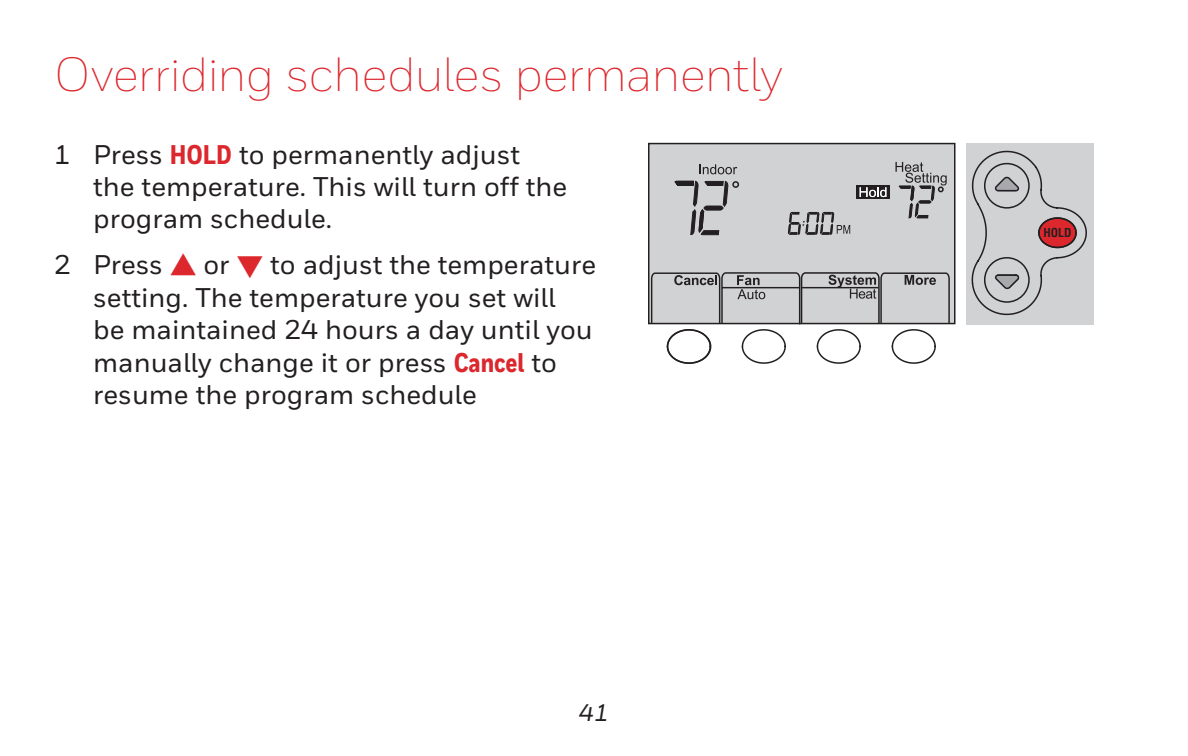
<style>
.page{position:relative;width:1188px;height:756px;background:#fff}
.page>*{position:absolute;margin:0;border:0;box-sizing:border-box;transform-origin:0 0}
.t1{font:300 48px "Honeywell Sans";letter-spacing:-.015em;color:#dc272d}
.t2{font:500 27px/32.4px "Honeywell Sans";color:#231f20}
.t3{font:italic 500 24px "Honeywell Sans";color:#231f20}
.t4{font:700 condensed 12px "Helvetica LT";color:#231f20}
.s1{font-family:"Honeywell Cond";font-weight:800;color:#dc272d}
.s2{color:#dc272d}
</style>
<div class="page">
<div style="left:966px;top:143px;width:128px;height:182px;background:#d1d2d4"></div>
<div style="left:649px;top:144px;width:306px;height:180px;background:#d1d2d4"></div>
<div style="left:648px;top:143px;width:308px;height:181px;border:2px solid #231f20"></div>
<svg style="left:650px;top:271px;width:16px;height:54px"></svg>
<svg style="left:666px;top:150px;width:421px;height:214px"></svg>
<svg style="left:983px;top:162px;width:47px;height:142px"></svg>
<div style="left:667px;top:329px;width:44px;height:35px;border:2px solid #231f20;border-radius:50%"></div>
<svg style="left:860px;top:187px;width:26px;height:10px"></svg>
<h1 class="t1" style="left:54px;top:46px;width:730px">Overriding schedules permanently</h1>
<p class="t2" style="left:93px;top:139px;width:476px;text-indent:-39px">1 Press <span class="s1">HOLD</span> to permanently adjust the temperature. This will turn off the program schedule.</p>
<p class="t2" style="left:93px;top:249px;width:505px;text-indent:-39px">2 Press <span class="s2">▲</span> or <span class="s2">▼</span> to adjust the temperature setting. The temperature you set will<br>be maintained 24 hours a day until you manually change it or press <span class="s1">Cancel</span> to resume the program schedule</p>
<p class="t3" style="left:579px;top:698px;width:31px">41</p>
<p class="t4" style="left:1043px;top:225px;width:30px">HOLD</p>
</div>
